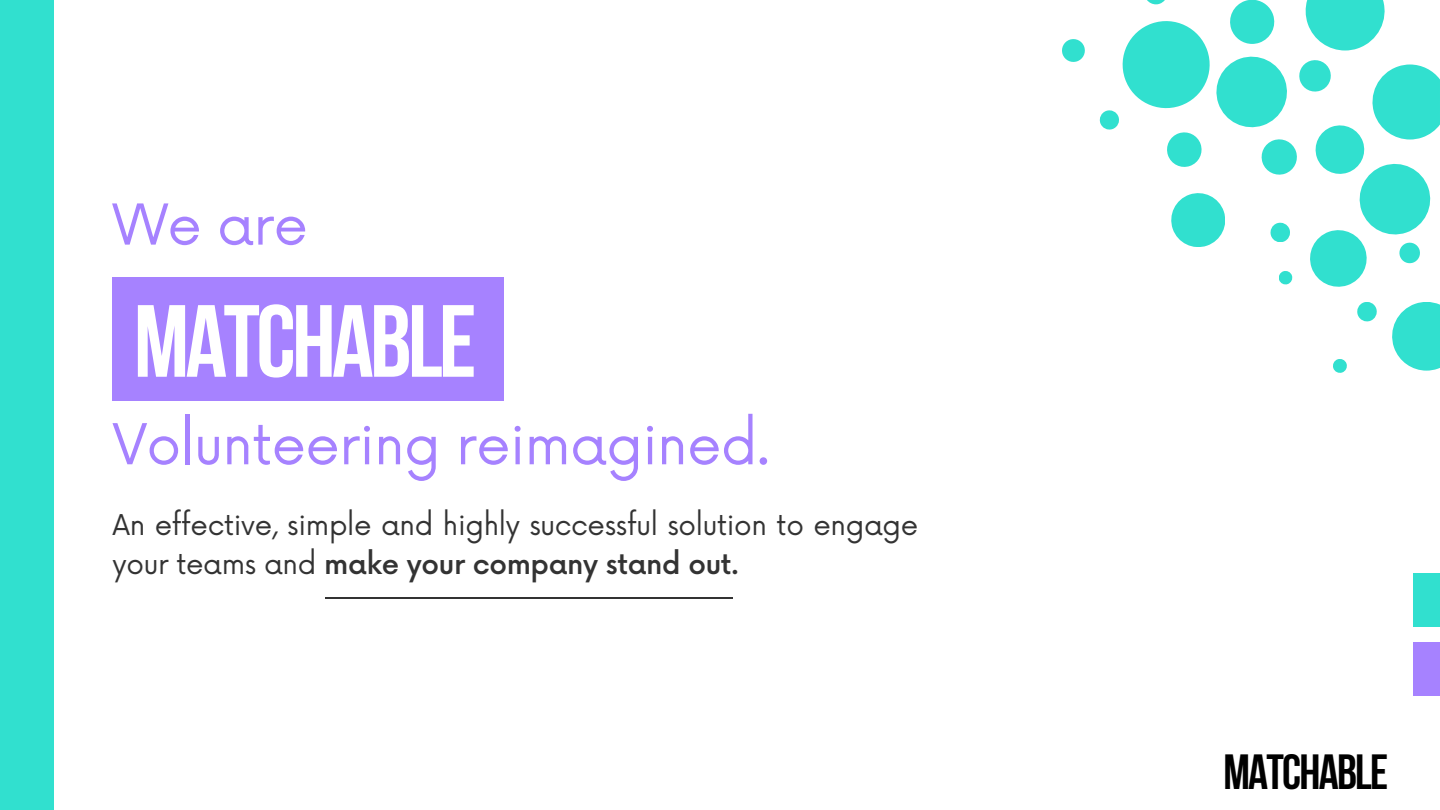
<style>
.page{position:relative;width:1440px;height:810px;background:#fff}
.page>*{position:absolute;margin:0;border:0;box-sizing:border-box;transform-origin:0 0}
.t1{font:700 102.3px "Bebas Neue";letter-spacing:-.035em;color:#fff}
.t2{font:54.9px "Now";letter-spacing:-.01em;color:#a682ff}
.t3{font:700 49.2px "Bebas Neue";letter-spacing:-.035em;color:#000}
.t4{font:27.9px/39.4px "Now";letter-spacing:-.01em;color:#333}
.s1{font-weight:500}
</style>
<div class="page">
<div style="left:0;top:0;width:54px;height:810px;background:#31e0cf"></div>
<hr style="left:325px;top:597px;width:408px;height:2px;background:#333">
<svg style="left:1062px;top:39px;width:23px;height:23px"></svg>
<svg style="left:1333px;top:359px;width:14px;height:14px"></svg>
<svg style="left:1357px;top:302px;width:20px;height:19px"></svg>
<svg style="left:1392px;top:302px;width:48px;height:69px"></svg>
<svg style="left:1099px;top:0;width:341px;height:287px"></svg>
<div style="left:1413px;top:573px;width:27px;height:54px;background:#31e0cf"></div>
<div style="left:1413px;top:642px;width:27px;height:54px;background:#a682ff"></div>
<div style="left:112px;top:278px;width:392px;height:123px;background:#a682ff"></div>
<p class="t2" style="left:112px;top:194px;width:197px">We are</p>
<p class="t1" style="left:134px;top:300px;width:344px">MATCHABLE</p>
<p class="t2" style="left:112px;top:414px;width:659px">Volunteering reimagined.</p>
<p class="t4" style="left:112px;top:507px;width:807px">An effective, simple and highly successful solution to engage your teams and <span class="s1">make your company stand out.</span></p>
<p class="t3" style="left:1223px;top:752px;width:166px">MATCHABLE</p>
</div>
